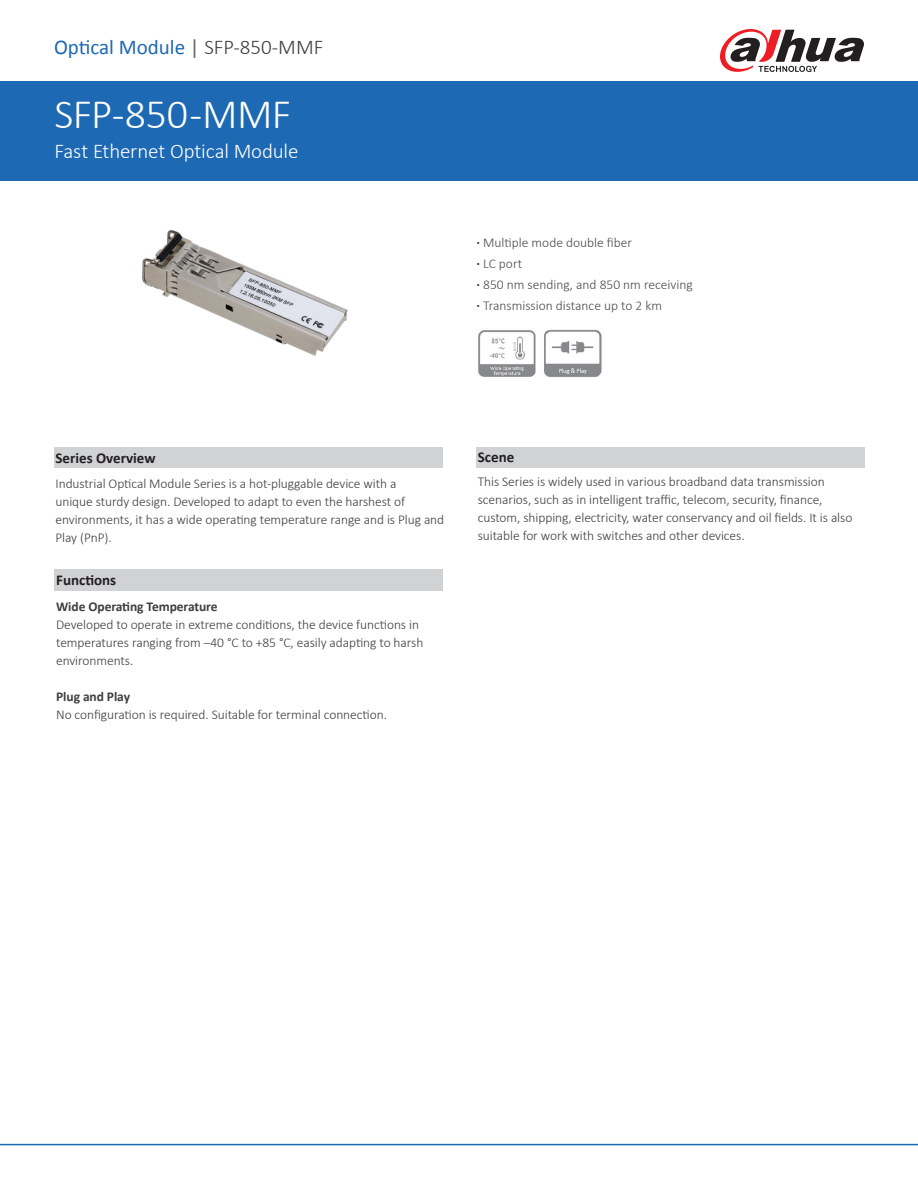
<style>
.page{position:relative;width:918px;height:1188px;background:#fff}
.page>*{position:absolute;margin:0;border:0;box-sizing:border-box;transform-origin:0 0}
.t1{font:300 42px "Calibri";letter-spacing:-.02em;color:#fff}
.t2{font:300 21px "Calibri";letter-spacing:-.01em;color:#fff}
.t3{font:21px "Calibri";color:#1e69b4}
.t4{font:700 15px "Calibri";color:#231f20}
.t5{font:300 13.5px/18px "Calibri";letter-spacing:-.005em;color:#3e3e3f}
.t6{font:300 13.5px "Calibri";color:#4a4b4c}
.t7{font:700 13.5px "Calibri";letter-spacing:-.005em;color:#3e3e3f}
.s1{color:#636366}
.s2{font-weight:300;color:#3e3e3f}
.s3{font-weight:700;color:#3e3e3f}
</style>
<div class="page">
<div style="left:0;top:81px;width:918px;height:100px;background:#1e69b4"></div>
<hr style="left:0;top:1144px;width:918px;height:1px;background:#1e69b4">
<svg style="left:720px;top:29px;width:144px;height:43px"></svg>
<div style="left:54px;top:447px;width:389px;height:21px;background:#d1d2d4"></div>
<div style="left:54px;top:569px;width:389px;height:22px;background:#d1d2d4"></div>
<div style="left:476px;top:447px;width:389px;height:21px;background:#d1d2d4"></div>
<img style="left:142px;top:230px;width:206px;height:126px">
<img style="left:478px;top:329px;width:124px;height:48px">
<p class="t3" style="left:54px;top:34px;width:271px">Optical Module <span class="s1">|</span> <span class="s2">SFP-850-MMF</span></p>
<p class="t1" style="left:55px;top:88px;width:238px">SFP-850-MMF</p>
<p class="t2" style="left:55px;top:138px;width:245px">Fast Ethernet Optical Module</p>
<p class="t6" style="left:477px;top:234px;width:157px"><span class="s3">·</span> Multiple mode double fiber</p>
<p class="t6" style="left:477px;top:255px;width:47px"><span class="s3">·</span> LC port</p>
<p class="t6" style="left:477px;top:276px;width:218px"><span class="s3">·</span> 850 nm sending, and 850 nm receiving</p>
<p class="t6" style="left:477px;top:297px;width:187px"><span class="s3">·</span> Transmission distance up to 2 km</p>
<p class="t4" style="left:56px;top:448px;width:102px">Series Overview</p>
<p class="t5" style="left:56px;top:474px;width:390px">Industrial Optical Module Series is a hot-pluggable device with a<br>unique sturdy design. Developed to adapt to even the harshest of environments, it has a wide operating temperature range and is Plug and Play (PnP).</p>
<p class="t4" style="left:56px;top:571px;width:62px">Functions</p>
<p class="t7" style="left:56px;top:598px;width:163px">Wide Operating Temperature</p>
<p class="t5" style="left:56px;top:615px;width:369px">Developed to operate in extreme conditions, the device functions in temperatures ranging from –40 °C to +85 °C, easily adapting to harsh environments.</p>
<p class="t7" style="left:56px;top:688px;width:75px">Plug and Play</p>
<p class="t5" style="left:56px;top:705px;width:332px">No configuration is required. Suitable for terminal connection.</p>
<p class="t4" style="left:478px;top:447px;width:38px">Scene</p>
<p class="t5" style="left:478px;top:473px;width:376px">This Series is widely used in various broadband data transmission scenarios, such as in intelligent traffic, telecom, security, finance, custom, shipping, electricity, water conservancy and oil fields. It is also suitable for work with switches and other devices.</p>
</div>
